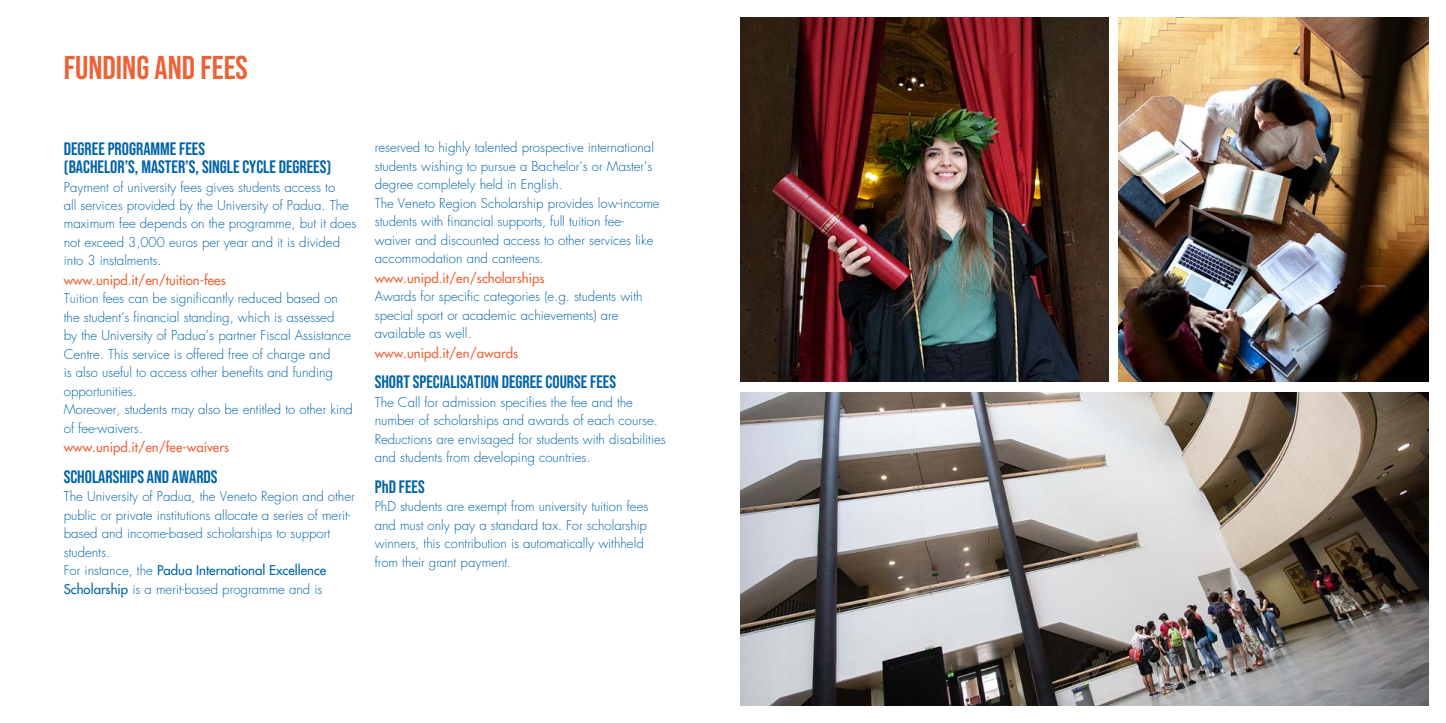
<style>
.page{position:relative;width:1446px;height:723px;background:#fff}
.page>*{position:absolute;margin:0;border:0;box-sizing:border-box;transform-origin:0 0}
.t1{font:700 33px "Bebas Neue Pro";color:#ec6338}
.t2{font:700 18px/18px "Bebas Neue Pro";color:#0064a7}
.t3{font:300 13.2px/18.5px "Futura Std";color:#0064a7}
.t4{font:500 13.2px "Futura Std";color:#ec6338}
.s1{font-weight:500}
</style>
<div class="page">
<img style="left:740px;top:17px;width:368px;height:364px">
<img style="left:740px;top:392px;width:689px;height:314px">
<img style="left:1119px;top:17px;width:310px;height:364px">
<h1 class="t1" style="left:64px;top:48px;width:186px">FUNDING AND FEES</h1>
<h2 class="t2" style="left:64px;top:140px;width:269px">DEGREE PROGRAMME FEES<br>(BACHELOR’S, MASTER’S, SINGLE CYCLE DEGREES)</h2>
<p class="t3" style="left:64px;top:178px;width:294px">Payment of university fees gives students access to<br>all services provided by the University of Padua. The maximum fee depends on the programme, but it does not exceed 3,000 euros per year and it is divided into 3 instalments.</p>
<p class="t4" style="left:64px;top:272px;width:163px">www.unipd.it/en/tuition-fees</p>
<p class="t3" style="left:64px;top:290px;width:291px">Tuition fees can be significantly reduced based on the student’s financial standing, which is assessed<br>by the University of Padua’s partner Fiscal Assistance Centre. This service is offered free of charge and<br>is also useful to access other benefits and funding opportunities.<br>Moreover, students may also be entitled to other kind of fee-waivers.</p>
<p class="t4" style="left:64px;top:439px;width:167px">www.unipd.it/en/fee-waivers</p>
<h2 class="t2" style="left:64px;top:467px;width:155px">SCHOLARSHIPS AND AWARDS</h2>
<p class="t3" style="left:64px;top:487px;width:292px">The University of Padua, the Veneto Region and other public or private institutions allocate a series of merit&shy;based and income-based scholarships to support students.<br>For instance, the <span class="s1">Padua International Excellence Scholarship</span> is a merit-based programme and is</p>
<p class="t3" style="left:375px;top:139px;width:286px">reserved to highly talented prospective international students wishing to pursue a Bachelor’s or Master’s degree completely held in English.<br>The Veneto Region Scholarship provides low-income students with financial supports, full tuition fee&shy;waiver and discounted access to other services like accommodation and canteens.</p>
<p class="t4" style="left:375px;top:269px;width:171px">www.unipd.it/en/scholarships</p>
<p class="t3" style="left:375px;top:287px;width:269px">Awards for specific categories (e.g. students with special sport or academic achievements) are available as well.</p>
<p class="t4" style="left:375px;top:344px;width:145px">www.unipd.it/en/awards</p>
<h2 class="t2" style="left:375px;top:373px;width:243px">SHORT SPECIALISATION DEGREE COURSE FEES</h2>
<p class="t3" style="left:375px;top:393px;width:292px">The Call for admission specifies the fee and the number of scholarships and awards of each course.<br>Reductions are envisaged for students with disabilities and students from developing countries.</p>
<h2 class="t2" style="left:375px;top:477px;width:51px">PhD FEES</h2>
<p class="t3" style="left:375px;top:498px;width:275px">PhD students are exempt from university tuition fees and must only pay a standard tax. For scholarship winners, this contribution is automatically withheld from their grant payment.</p>
</div>
